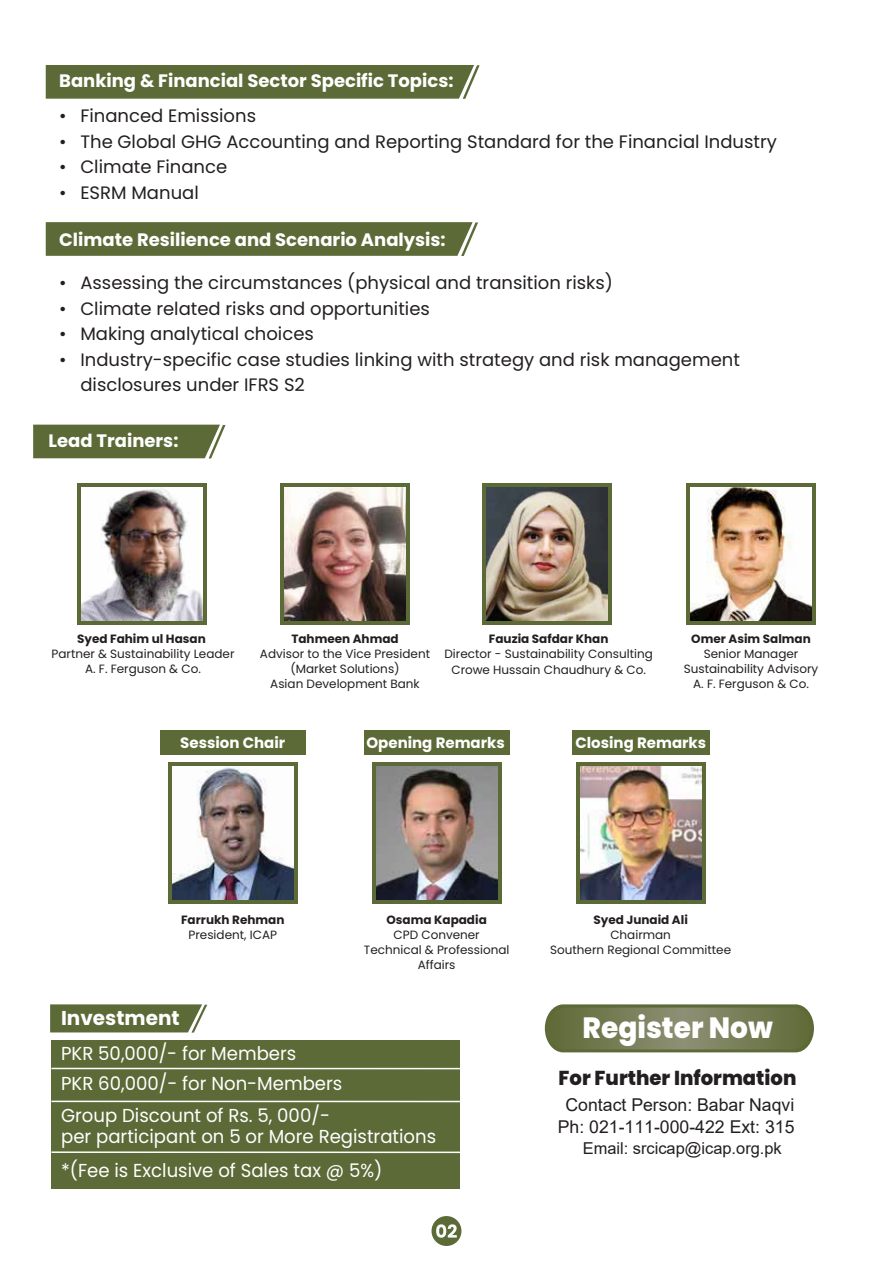
<style>
.page{position:relative;width:893px;height:1263px;background:#fff}
.page>*{position:absolute;margin:0;border:0;box-sizing:border-box;transform-origin:0 0}
.t1{font:800 29.25px "Poppins";color:#fff;scale:.96 1}
.t2{font:800 20.1px "Poppins";color:#231f20}
.t3{font:700 19.95px "Poppins";color:#fff}
.t4{font:18.75px/21.8px "Poppins";color:#fff}
.t5{font:18px/25.5px "Poppins";color:#231f20}
.t6{font:700 18px "Poppins";color:#fff}
.t7{font:700 18px "Poppins";color:#fefffe}
.t8{font:17.7px "Arial";color:#231f20}
.t9{font:16.35px "Arial";color:#231f20}
.t10{font:700 15px "Poppins";color:#fff}
.t11{font:12px/15px "Poppins";color:#231f20;text-align:center}
.t12{font:700 12px "Poppins";color:#231f20}
</style>
<div class="page">
<div style="left:431px;top:1216px;width:30px;height:30px;background:#5c6a37;border-radius:50%"></div>
<svg style="left:436px;top:1224px;width:21px;height:14px"></svg>
<svg style="left:46px;top:222px;width:432px;height:34px;background:#606e3d"></svg>
<div style="left:46px;top:65px;width:434px;height:34px;background:#5c6a37"></div>
<svg style="left:545px;top:1004px;width:269px;height:48px;background:#787f58"></svg>
<svg style="left:576px;top:762px;width:129px;height:142px;background:#667144"></svg>
<img style="left:580px;top:767px;width:121px;height:133px">
<div style="left:572px;top:730px;width:137px;height:24px;background:#5c6a37"></div>
<svg style="left:372px;top:762px;width:129px;height:142px;background:#606d40"></svg>
<img style="left:376px;top:767px;width:121px;height:133px">
<div style="left:364px;top:730px;width:146px;height:24px;background:#5c6a37"></div>
<svg style="left:168px;top:762px;width:129px;height:142px;background:#6b784b"></svg>
<img style="left:172px;top:767px;width:121px;height:133px">
<div style="left:160px;top:730px;width:146px;height:24px;background:#5c6a37"></div>
<svg style="left:33px;top:425px;width:193px;height:33px;background:#657242"></svg>
<div style="left:77px;top:483px;width:129px;height:142px;background:linear-gradient(to right,#5c6a37,#5c6a37)"></div>
<img style="left:81px;top:487px;width:121px;height:133px">
<div style="left:483px;top:483px;width:129px;height:142px;background:linear-gradient(to right,#5c6a37,#5c6a37)"></div>
<img style="left:487px;top:487px;width:121px;height:133px">
<div style="left:280px;top:483px;width:130px;height:142px;background:#5c6a37"></div>
<img style="left:285px;top:487px;width:121px;height:133px">
<svg style="left:686px;top:483px;width:130px;height:142px;background:#6a764a"></svg>
<img style="left:691px;top:487px;width:120px;height:133px">
<div style="left:51px;top:1040px;width:409px;height:148px;background:#5c6a37"></div>
<svg style="left:50px;top:1004px;width:157px;height:28px;background:#687545"></svg>
<hr style="left:51px;top:1100px;width:409px;height:2px;background:#fff">
<hr style="left:51px;top:1068px;width:409px;height:1px;background:#fff">
<hr style="left:51px;top:1151px;width:409px;height:2px;background:#fff">
<p class="t6" style="left:59px;top:70px;width:396px">Banking &amp; Financial Sector Specific Topics:</p>
<p class="t5" style="left:59px;top:103px;width:198px">• Financed Emissions</p>
<p class="t5" style="left:59px;top:129px;width:719px">• The Global GHG Accounting and Reporting Standard for the Financial Industry</p>
<p class="t5" style="left:59px;top:154px;width:170px">• Climate Finance</p>
<p class="t5" style="left:59px;top:180px;width:141px">• ESRM Manual</p>
<p class="t6" style="left:59px;top:229px;width:388px">Climate Resilience and Scenario Analysis:</p>
<p class="t5" style="left:59px;top:270px;width:555px">• Assessing the circumstances (physical and transition risks)</p>
<p class="t5" style="left:59px;top:296px;width:372px">• Climate related risks and opportunities</p>
<p class="t5" style="left:59px;top:321px;width:256px">• Making analytical choices</p>
<p class="t5" style="left:80px;top:347px;width:661px;text-indent:-21px">• Industry-specific case studies linking with strategy and risk management disclosures under IFRS S2</p>
<p class="t7" style="left:49px;top:430px;width:131px">Lead Trainers:</p>
<p class="t12" style="left:77px;top:632px;width:130px">Syed Fahim ul Hasan</p>
<p class="t11" style="left:51px;top:646px;width:185px">Partner &amp; Sustainability Leader<br>A. F. Ferguson &amp; Co.</p>
<p class="t12" style="left:291px;top:631px;width:109px">Tahmeen Ahmad</p>
<p class="t11" style="left:260px;top:646px;width:172px">Advisor to the Vice President (Market Solutions)<br>Asian Development Bank</p>
<p class="t12" style="left:489px;top:632px;width:121px">Fauzia Safdar Khan</p>
<p class="t11" style="left:444px;top:645px;width:210px;line-height:16.5px">Director - Sustainability Consulting<br>Crowe Hussain Chaudhury &amp; Co.</p>
<p class="t12" style="left:691px;top:632px;width:121px">Omer Asim Salman</p>
<p class="t11" style="left:684px;top:646px;width:136px">Senior Manager<br>Sustainability Advisory<br>A. F. Ferguson &amp; Co.</p>
<p class="t10" style="left:180px;top:734px;width:107px">Session Chair</p>
<p class="t10" style="left:366px;top:734px;width:140px">Opening Remarks</p>
<p class="t10" style="left:575px;top:734px;width:132px">Closing Remarks</p>
<p class="t12" style="left:181px;top:912px;width:105px">Farrukh Rehman</p>
<p class="t11" style="left:189px;top:927px;width:90px">President, ICAP</p>
<p class="t3" style="left:61px;top:1007px;width:120px">Investment</p>
<p class="t4" style="left:61px;top:1043px;width:237px">PKR 50,000/- for Members</p>
<p class="t4" style="left:61px;top:1073px;width:283px">PKR 60,000/- for Non-Members</p>
<p class="t12" style="left:386px;top:912px;width:102px">Osama Kapadia</p>
<p class="t11" style="left:364px;top:927px;width:147px">CPD Convener<br>Technical &amp; Professional<br>Affairs</p>
<p class="t4" style="left:61px;top:1104px;width:377px">Group Discount of Rs. 5, 000/-<br>per participant on 5 or More Registrations</p>
<p class="t4" style="left:61px;top:1159px;width:323px">*(Fee is Exclusive of Sales tax @ 5%)</p>
<p class="t12" style="left:593px;top:912px;width:96px">Syed Junaid Ali</p>
<p class="t11" style="left:550px;top:927px;width:182px">Chairman<br>Southern Regional Committee</p>
<h1 class="t1" style="left:583px;top:1011px;width:200px">Register Now</h1>
<p class="t2" style="left:559px;top:1066px;width:239px">For Further Information</p>
<p class="t8" style="left:565px;top:1093px;width:230px">Contact Person: Babar Naqvi</p>
<p class="t9" style="left:583px;top:1137px;width:201px">Email: srcicap@icap.org.pk</p>
<p class="t8" style="left:558px;top:1114px;width:238px">Ph: 021-111-000-422 Ext: 315</p>
</div>
